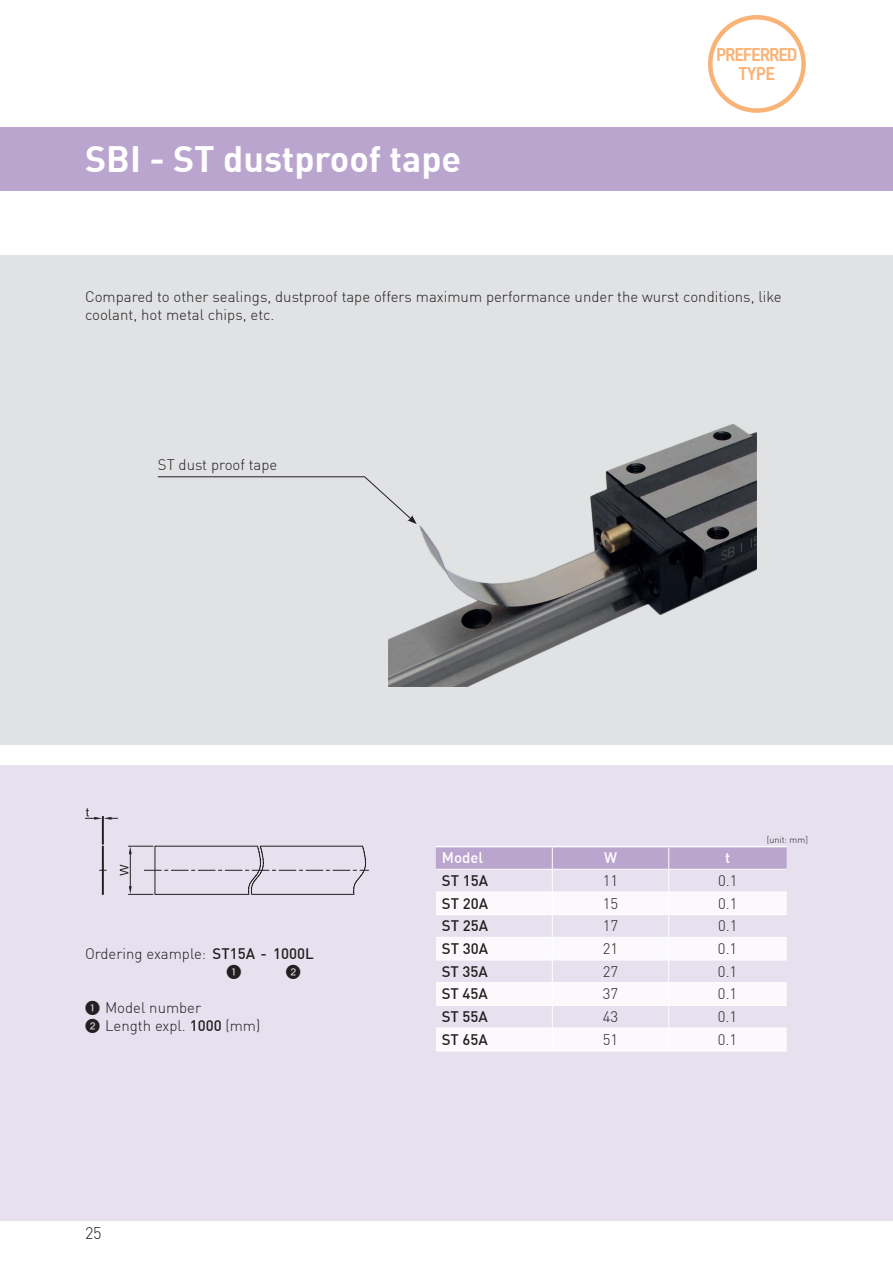
<style>
.page{position:relative;width:893px;height:1263px;background:#fff}
.page>*{position:absolute;margin:0;border:0;box-sizing:border-box;transform-origin:0 0}
.Title_index{font:700 36px "DIN";color:#fff}
.Normaal{font:700 18px/19.5px "DIN";letter-spacing:-.08em;color:#fab377;text-align:center;scale:.9 1}
.t1{font:300 16.5px "DIN";color:#231f20}
.t2{font:300 15px/18px "DIN";color:#231f20}
.t3{font:500 15px "DIN";color:#231f20}
.t4{font:500 15px "DIN";color:#fff}
.t5{font:15px "Numerics P04";color:#231f20}
.t6{font:300 9px "DIN";color:#231f20}
.s1{font-weight:500}
.s2{font-family:"Numerics P04";font-weight:400}
</style>
<div class="page">
<hr style="left:892px;top:0;width:1px;height:191px;background:#e0e2e4">
<div style="left:0;top:765px;width:893px;height:455px;background:#e6e0ef"></div>
<div style="left:0;top:255px;width:893px;height:489px;background:#e0e2e4"></div>
<div style="left:0;top:128px;width:893px;height:63px;background:#baa5cf"></div>
<svg style="left:85px;top:808px;width:284px;height:87px"></svg>
<svg style="left:436px;top:847px;width:351px;height:203px"></svg>
<hr style="left:436px;top:1050px;width:116px;height:1px;background:#fff">
<hr style="left:552px;top:1050px;width:117px;height:1px;background:#fff">
<hr style="left:669px;top:1050px;width:118px;height:1px;background:#fff">
<hr style="left:436px;top:846px;width:116px;height:1px;background:#fff">
<hr style="left:552px;top:846px;width:117px;height:1px;background:#fff">
<hr style="left:669px;top:846px;width:118px;height:1px;background:#fff">
<img style="left:389px;top:424px;width:368px;height:262px">
<svg style="left:157px;top:476px;width:260px;height:48px"></svg>
<div style="left:708px;top:15px;width:98px;height:98px;border:4px solid #fab377;border-radius:50%"></div>
<p class="Title_index" style="left:85px;top:136px;width:378px">SBI - ST dustproof tape</p>
<p class="Normaal" style="left:716px;top:44px;width:92px">PREFERRED<br>TYPE</p>
<p class="t2" style="left:85px;top:287px;width:698px">Compared to other sealings, dustproof tape offers maximum performance under the wurst conditions, like coolant, hot metal chips, etc.</p>
<p class="t2" style="left:158px;top:455px;width:121px">ST dust proof tape</p>
<p class="t2" style="left:85px;top:944px;width:230px">Ordering example: <span class="s1">ST15A - 1000L</span></p>
<p class="t5" style="left:226px;top:965px;width:16px">1</p>
<p class="t5" style="left:286px;top:965px;width:16px">2</p>
<p class="t2" style="left:85px;top:998px;width:118px"><span class="s2">1</span> Model number</p>
<p class="t2" style="left:85px;top:1016px;width:177px"><span class="s2">2</span> Length expl. <span class="s1">1000</span> (mm)</p>
<p class="t1" style="left:85px;top:1223px;width:18px">25</p>
<p class="t4" style="left:442px;top:848px;width:43px">Model</p>
<p class="t4" style="left:604px;top:848px;width:15px">W</p>
<p class="t4" style="left:725px;top:848px;width:7px">t</p>
<p class="t3" style="left:442px;top:871px;width:48px">ST 15A</p>
<p class="t2" style="left:603px;top:871px;width:17px">11</p>
<p class="t2" style="left:718px;top:871px;width:21px">0.1</p>
<p class="t3" style="left:442px;top:894px;width:48px">ST 20A</p>
<p class="t2" style="left:603px;top:894px;width:17px">15</p>
<p class="t2" style="left:718px;top:894px;width:21px">0.1</p>
<p class="t3" style="left:442px;top:916px;width:48px">ST 25A</p>
<p class="t2" style="left:603px;top:917px;width:17px">17</p>
<p class="t2" style="left:718px;top:917px;width:21px">0.1</p>
<p class="t3" style="left:442px;top:939px;width:48px">ST 30A</p>
<p class="t2" style="left:603px;top:939px;width:17px">21</p>
<p class="t2" style="left:718px;top:939px;width:21px">0.1</p>
<p class="t3" style="left:442px;top:962px;width:48px">ST 35A</p>
<p class="t2" style="left:603px;top:962px;width:17px">27</p>
<p class="t2" style="left:718px;top:962px;width:21px">0.1</p>
<p class="t3" style="left:442px;top:984px;width:48px">ST 45A</p>
<p class="t2" style="left:603px;top:985px;width:17px">37</p>
<p class="t2" style="left:718px;top:985px;width:21px">0.1</p>
<p class="t3" style="left:442px;top:1007px;width:48px">ST 55A</p>
<p class="t2" style="left:603px;top:1007px;width:17px">43</p>
<p class="t2" style="left:718px;top:1007px;width:21px">0.1</p>
<p class="t3" style="left:442px;top:1030px;width:48px">ST 65A</p>
<p class="t2" style="left:603px;top:1030px;width:17px">51</p>
<p class="t2" style="left:718px;top:1030px;width:21px">0.1</p>
<p class="t6" style="left:767px;top:834px;width:43px">[unit: mm]</p>
</div>
